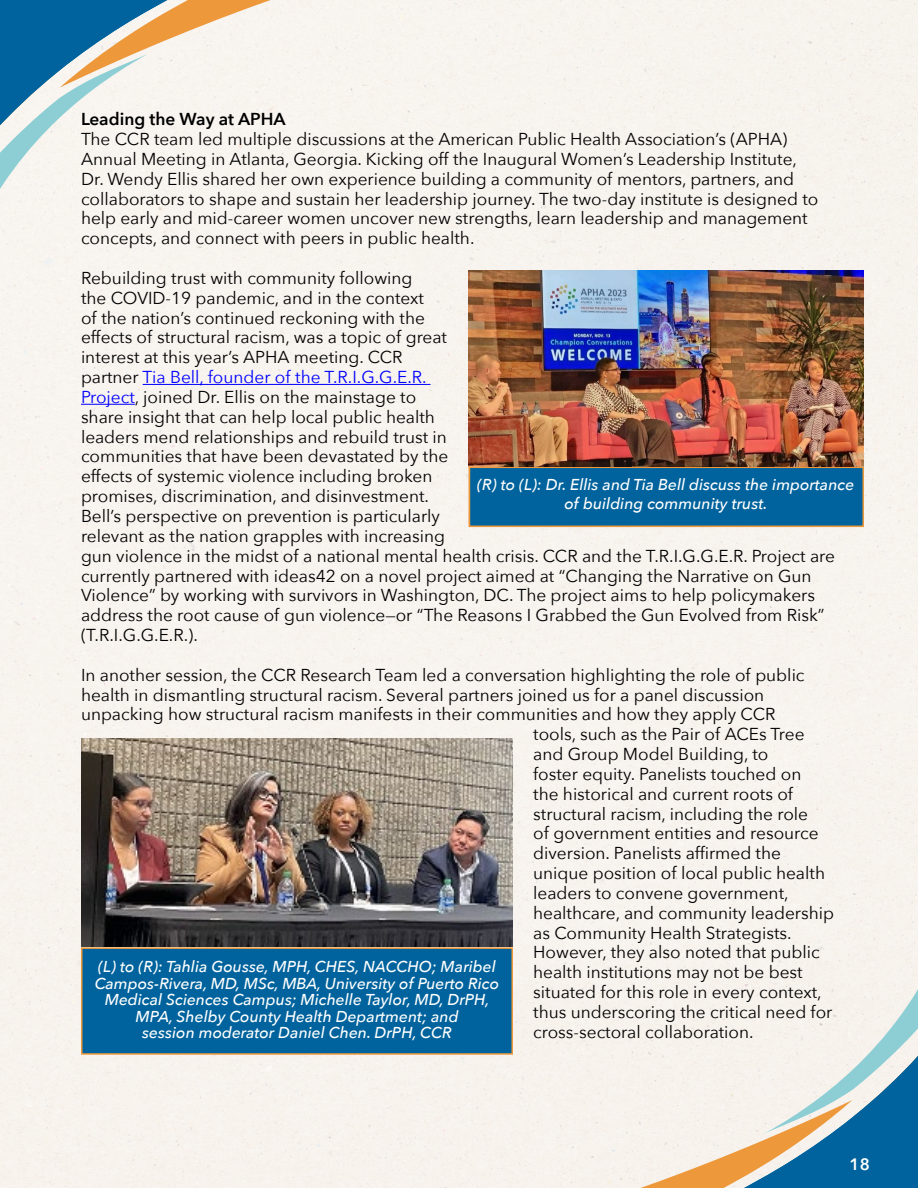
<style>
.page{position:relative;width:918px;height:1188px;background:#f8f3ee}
.page>*{position:absolute;margin:0;border:0;box-sizing:border-box;transform-origin:0 0}
.t1{font:17.25px/19.8px "Avenir Next";color:#000}
.t2{font:600 17.25px "Avenir Next";color:#000}
.t3{font:600 16.5px "Avenir Next";color:#fff}
.t4{font:italic 500 15.75px/16.5px "Avenir Next";color:#fff;text-align:center}
.s1{color:#00f}
</style>
<div class="page">
<div style="left:0;top:0;width:373px;height:284px;background:#f8f4ef"></div>
<svg style="left:0;top:0;width:239px;height:191px;fill:#f7f3ee"></svg>
<div style="left:539px;top:903px;width:379px;height:285px;background:#f7f2ed"></div>
<svg style="left:673px;top:996px;width:245px;height:192px;background:#bbcacc"></svg>
<hr style="left:143px;top:384px;width:288px;height:1px;background:#00f">
<hr style="left:81px;top:404px;width:54px;height:1px;background:#00f">
<div style="left:469px;top:467px;width:395px;height:60px;background:#00639d;border:2px solid #ed993b"></div>
<img style="left:469px;top:270px;width:395px;height:197px">
<div style="left:81px;top:947px;width:432px;height:108px;background:#00639d;border:2px solid #ed993b"></div>
<img style="left:81px;top:739px;width:432px;height:207px">
<p class="t2" style="left:81px;top:104px;width:206px">Leading the Way at APHA</p>
<p class="t1" style="left:81px;top:128px;width:739px">The CCR team led multiple discussions at the American Public Health Association’s (APHA)<br>Annual Meeting in Atlanta, Georgia. Kicking off the Inaugural Women’s Leadership Institute, Dr. Wendy Ellis shared her own experience building a community of mentors, partners, and collaborators to shape and sustain her leadership journey. The two-day institute is designed to help early and mid-career women uncover new strengths, learn leadership and management concepts, and connect with peers in public health.</p>
<p class="t1" style="left:81px;top:267px;width:755px">Rebuilding trust with community following<br>the COVID-19 pandemic, and in the context<br>of the nation’s continued reckoning with the<br>effects of structural racism, was a topic of great<br>interest at this year’s APHA meeting. CCR<br>partner <span class="s1">Tia Bell, founder of the T.R.I.G.G.E.R.<br>Project</span>, joined Dr. Ellis on the mainstage to<br>share insight that can help local public health<br>leaders mend relationships and rebuild trust in<br>communities that have been devastated by the<br>effects of systemic violence including broken<br>promises, discrimination, and disinvestment.<br>Bell’s perspective on prevention is particularly<br>relevant as the nation grapples with increasing<br>gun violence in the midst of a national mental health crisis. CCR and the T.R.I.G.G.E.R. Project are currently partnered with ideas42 on a novel project aimed at “Changing the Narrative on Gun Violence” by working with survivors in Washington, DC. The project aims to help policymakers address the root cause of gun violence—or “The Reasons I Grabbed the Gun Evolved from Risk” (T.R.I.G.G.E.R.).</p>
<p class="t1" style="left:81px;top:664px;width:725px">In another session, the CCR Research Team led a conversation highlighting the role of public</p>
<p class="t1" style="left:81px;top:684px;width:685px">health in dismantling structural racism. Several partners joined us for a panel discussion</p>
<p class="t1" style="left:81px;top:704px;width:696px">unpacking how structural racism manifests in their communities and how they apply CCR</p>
<p class="t1" style="left:533px;top:724px;width:273px">tools, such as the Pair of ACEs Tree</p>
<p class="t1" style="left:533px;top:743px;width:237px">and Group Model Building, to</p>
<p class="t1" style="left:533px;top:763px;width:270px">foster equity. Panelists touched on</p>
<p class="t1" style="left:533px;top:783px;width:261px">the historical and current roots of</p>
<p class="t1" style="left:533px;top:803px;width:276px">structural racism, including the role</p>
<p class="t1" style="left:533px;top:823px;width:287px">of government entities and resource</p>
<p class="t1" style="left:533px;top:843px;width:249px">diversion. Panelists affirmed the</p>
<p class="t1" style="left:533px;top:862px;width:293px">unique position of local public health</p>
<p class="t1" style="left:533px;top:882px;width:257px">leaders to convene government,</p>
<p class="t1" style="left:533px;top:902px;width:302px">healthcare, and community leadership</p>
<p class="t1" style="left:533px;top:922px;width:260px">as Community Health Strategists.</p>
<p class="t1" style="left:533px;top:942px;width:288px">However, they also noted that public</p>
<p class="t1" style="left:533px;top:962px;width:271px">health institutions may not be best</p>
<p class="t1" style="left:533px;top:981px;width:290px">situated for this role in every context,</p>
<p class="t1" style="left:533px;top:1001px;width:301px">thus underscoring the critical need for</p>
<p class="t1" style="left:533px;top:1021px;width:222px">cross-sectoral collaboration.</p>
<p class="t4" style="left:477px;top:474px;width:379px;line-height:18.9px">(R) to (L): Dr. Ellis and Tia Bell discuss the importance of building community trust.</p>
<p class="t4" style="left:95px;top:958px;width:406px">(L) to (R): Tahlia Gousse, MPH, CHES, NACCHO; Maribel Campos-Rivera, MD, MSc, MBA, University of Puerto Rico Medical Sciences Campus; Michelle Taylor, MD, DrPH, MPA, Shelby County Health Department; and<br>session moderator Daniel Chen. DrPH, CCR</p>
<p class="t3" style="left:850px;top:1150px;width:22px">18</p>
</div>
